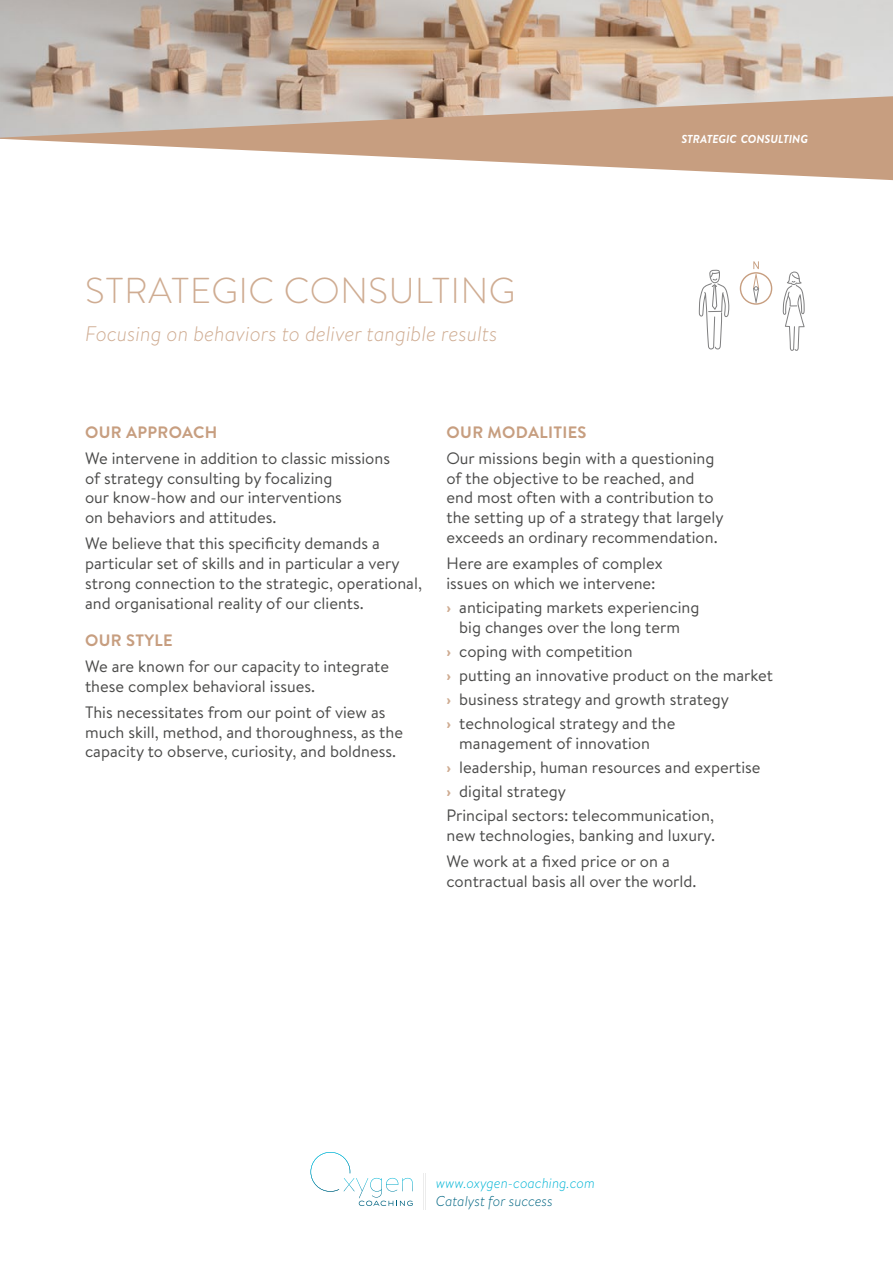
<style>
.page{position:relative;width:893px;height:1263px;background:#fff}
.page>*{position:absolute;margin:0;border:0;box-sizing:border-box;transform-origin:0 0}
.t1{font:300 36px "Brandon Text";letter-spacing:.02em;color:#cfac92}
.t2{font:italic 300 21px "Brandon Text";color:#cfac92}
.t3{font:16.5px/19.8px "Brandon Text";color:#4a4a49}
.t4{font:700 16.5px "Brandon Text";letter-spacing:.02em;color:#c79e80}
.t5{font:italic 300 14.25px "Brandon Text";color:#00b4d5}
.t6{font:italic 300 14.25px "Brandon Text";color:#006582}
.t7{font:italic 700 11.55px "Brandon Text";color:#fff}
.s1{font-weight:700;color:#cfac92}
</style>
<div class="page">
<hr style="left:423px;top:1173px;width:1px;height:37px;background:#ececec">
<hr style="left:425px;top:1173px;width:1px;height:37px;background:#ececec">
<svg style="left:311px;top:1152px;width:102px;height:54px"></svg>
<img style="left:0;top:0;width:893px;height:96px">
<svg style="left:0;top:96px;width:893px;height:84px;fill:#c79e80"></svg>
<svg style="left:783px;top:271px;width:22px;height:80px"></svg>
<svg style="left:699px;top:270px;width:31px;height:79px"></svg>
<svg style="left:740px;top:261px;width:32px;height:44px"></svg>
<h1 class="t1" style="left:85px;top:266px;width:432px">STRATEGIC CONSULTING</h1>
<p class="t2" style="left:85px;top:320px;width:414px">Focusing on behaviors to deliver tangible results</p>
<p class="t7" style="left:681px;top:131px;width:128px">STRATEGIC CONSULTING</p>
<p class="t4" style="left:85px;top:420px;width:134px">OUR APPROACH</p>
<p class="t3" style="left:85px;top:448px;width:307px">We intervene in addition to classic missions of strategy consulting by focalizing<br>our know-how and our interventions<br>on behaviors and attitudes.</p>
<p class="t3" style="left:85px;top:533px;width:338px">We believe that this specificity demands a particular set of skills and in particular a very strong connection to the strategic, operational, and organisational reality of our clients.</p>
<p class="t4" style="left:85px;top:628px;width:89px">OUR STYLE</p>
<p class="t3" style="left:85px;top:656px;width:306px">We are known for our capacity to integrate these complex behavioral issues.</p>
<p class="t3" style="left:85px;top:702px;width:320px">This necessitates from our point of view as much skill, method, and thoroughness, as the capacity to observe, curiosity, and boldness.</p>
<p class="t4" style="left:447px;top:420px;width:141px">OUR MODALITIES</p>
<p class="t3" style="left:446px;top:448px;width:279px">Our missions begin with a questioning of the objective to be reached, and end most often with a contribution to the setting up of a strategy that largely exceeds an ordinary recommendation.</p>
<p class="t3" style="left:446px;top:553px;width:218px">Here are examples of complex issues on which we intervene:</p>
<p class="t3" style="left:446px;top:597px;width:254px;text-align:center"><span class="s1">›</span> anticipating markets experiencing big changes over the long term</p>
<p class="t3" style="left:446px;top:639px;width:328px;line-height:24px"><span class="s1">›</span> coping with competition<br><span class="s1">›</span> putting an innovative product on the market <span class="s1">›</span> business strategy and growth strategy<br><span class="s1">›</span> technological strategy and the</p>
<p class="t3" style="left:446px;top:731px;width:316px;line-height:24px;text-indent:13px">management of innovation<br><span class="s1">›</span> leadership, human resources and expertise <span class="s1">›</span> digital strategy<br>Principal sectors: telecommunication,</p>
<p class="t3" style="left:446px;top:821px;width:270px;line-height:26.2px">new technologies, banking and luxury.<br>We work at a fixed price or on a</p>
<p class="t3" style="left:446px;top:871px;width:252px">contractual basis all over the world.</p>
<p class="t5" style="left:436px;top:1173px;width:160px">www.oxygen-coaching.com</p>
<p class="t6" style="left:436px;top:1191px;width:118px">Catalyst for success</p>
</div>
